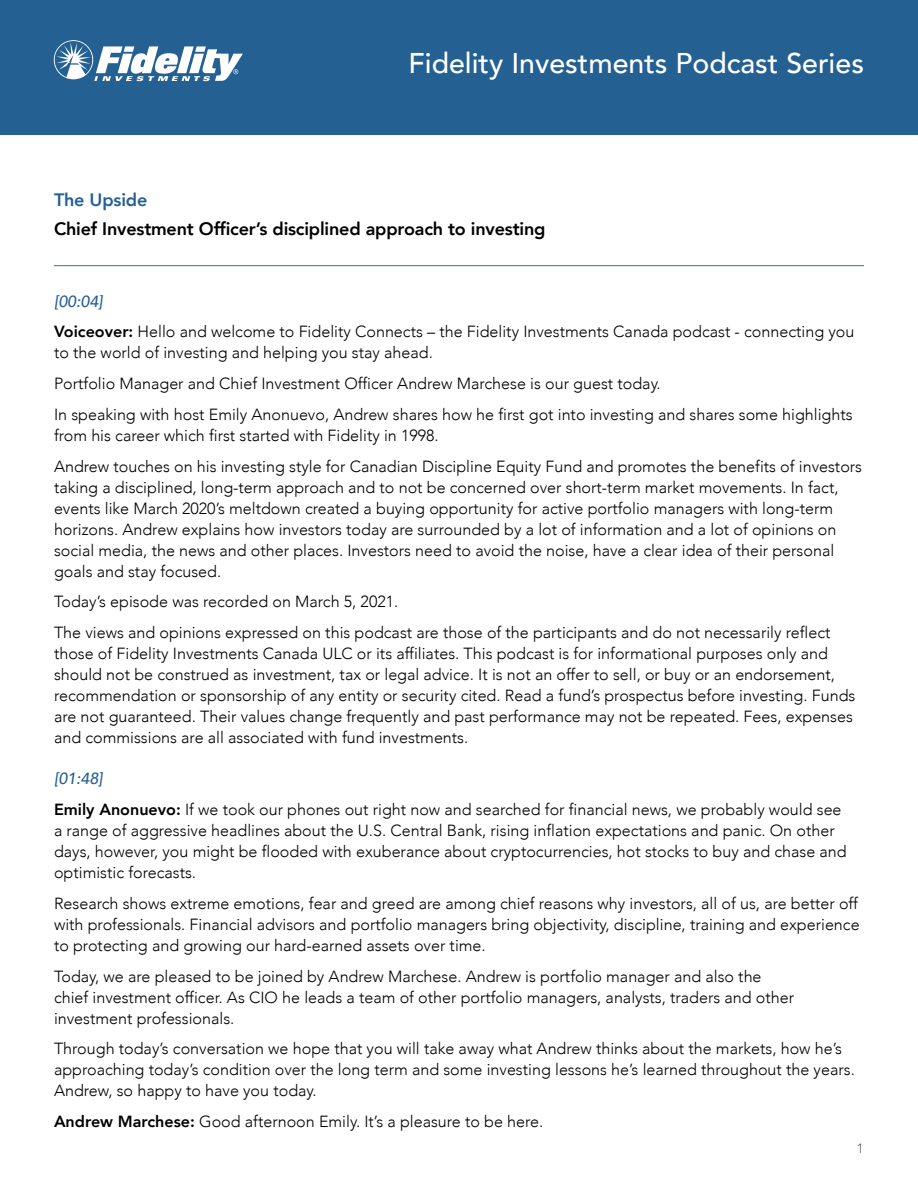
<style>
.page{position:relative;width:918px;height:1188px;background:#fff}
.page>*{position:absolute;margin:0;border:0;box-sizing:border-box;transform-origin:0 0}
.t1{font:500 28.5px "Avenir";color:#fff}
.t2{font:800 18px "Avenir";letter-spacing:-.01em;color:#000}
.t3{font:800 18px "Avenir";letter-spacing:-.01em;color:#256093}
.t4{font:300 16.2px/21px "Avenir";color:#000}
.t5{font:300 13.5px "Avenir";color:#58595b}
.s1{font-weight:500;font-style:italic;color:#256093}
.s2{font-weight:800}
</style>
<div class="page">
<div style="left:0;top:0;width:918px;height:135px;background:#256093"></div>
<svg style="left:54px;top:40px;width:189px;height:41px"></svg>
<hr style="left:54px;top:265px;width:810px;height:1px;background:#3b6e8f">
<h1 class="t1" style="left:409px;top:38px;width:457px">Fidelity Investments Podcast Series</h1>
<p class="t3" style="left:54px;top:186px;width:95px">The Upside</p>
<p class="t2" style="left:54px;top:214px;width:493px">Chief Investment Officer’s disciplined approach to investing</p>
<p class="t4" style="left:54px;top:286px;width:802px;line-height:30.8px"><span class="s1">[00:04]<br></span><span class="s2">Voiceover:</span> Hello and welcome to Fidelity Connects – the Fidelity Investments Canada podcast - connecting you</p>
<p class="t4" style="left:54px;top:337px;width:800px;line-height:30.8px">to the world of investing and helping you stay ahead.<br>Portfolio Manager and Chief Investment Officer Andrew Marchese is our guest today.<br>In speaking with host Emily Anonuevo, Andrew shares how he first got into investing and shares some highlights</p>
<p class="t4" style="left:54px;top:420px;width:810px;line-height:30.8px">from his career which first started with Fidelity in 1998.<br>Andrew touches on his investing style for Canadian Discipline Equity Fund and promotes the benefits of investors</p>
<p class="t4" style="left:54px;top:477px;width:786px">taking a disciplined, long-term approach and to not be concerned over short-term market movements. In fact, events like March 2020’s meltdown created a buying opportunity for active portfolio managers with long-term horizons. Andrew explains how investors today are surrounded by a lot of information and a lot of opinions on social media, the news and other places. Investors need to avoid the noise, have a clear idea of their personal goals and stay focused.</p>
<p class="t4" style="left:54px;top:586px;width:778px;line-height:30.8px">Today’s episode was recorded on March 5, 2021.<br>The views and opinions expressed on this podcast are those of the participants and do not necessarily reflect</p>
<p class="t4" style="left:54px;top:643px;width:803px">those of Fidelity Investments Canada ULC or its affiliates. This podcast is for informational purposes only and should not be construed as investment, tax or legal advice. It is not an offer to sell, or buy or an endorsement, recommendation or sponsorship of any entity or security cited. Read a fund’s prospectus before investing. Funds are not guaranteed. Their values change frequently and past performance may not be repeated. Fees, expenses and commissions are all associated with fund investments.</p>
<p class="t4" style="left:54px;top:763px;width:789px;line-height:30.8px"><span class="s1">[01:48]<br></span><span class="s2">Emily Anonuevo:</span> If we took our phones out right now and searched for financial news, we probably would see</p>
<p class="t4" style="left:54px;top:820px;width:794px">a range of aggressive headlines about the U.S. Central Bank, rising inflation expectations and panic. On other days, however, you might be flooded with exuberance about cryptocurrencies, hot stocks to buy and chase and optimistic forecasts.</p>
<p class="t4" style="left:54px;top:893px;width:807px;text-align:justify">Research shows extreme emotions, fear and greed are among chief reasons why investors, all of us, are better off with professionals. Financial advisors and portfolio managers bring objectivity, discipline, training and experience to protecting and growing our hard-earned assets over time.</p>
<p class="t4" style="left:54px;top:966px;width:742px">Today, we are pleased to be joined by Andrew Marchese. Andrew is portfolio manager and also the chief investment officer. As CIO he leads a team of other portfolio managers, analysts, traders and other investment professionals.</p>
<p class="t4" style="left:54px;top:1038px;width:802px">Through today’s conversation we hope that you will take away what Andrew thinks about the markets, how he’s approaching today’s condition over the long term and some investing lessons he’s learned throughout the years.<br>Andrew, so happy to have you today.</p>
<p class="t4" style="left:54px;top:1111px;width:491px"><span class="s2">Andrew Marchese:</span> Good afternoon Emily. It’s a pleasure to be here.</p>
<p class="t5" style="left:857px;top:1140px;width:9px">1</p>
</div>
